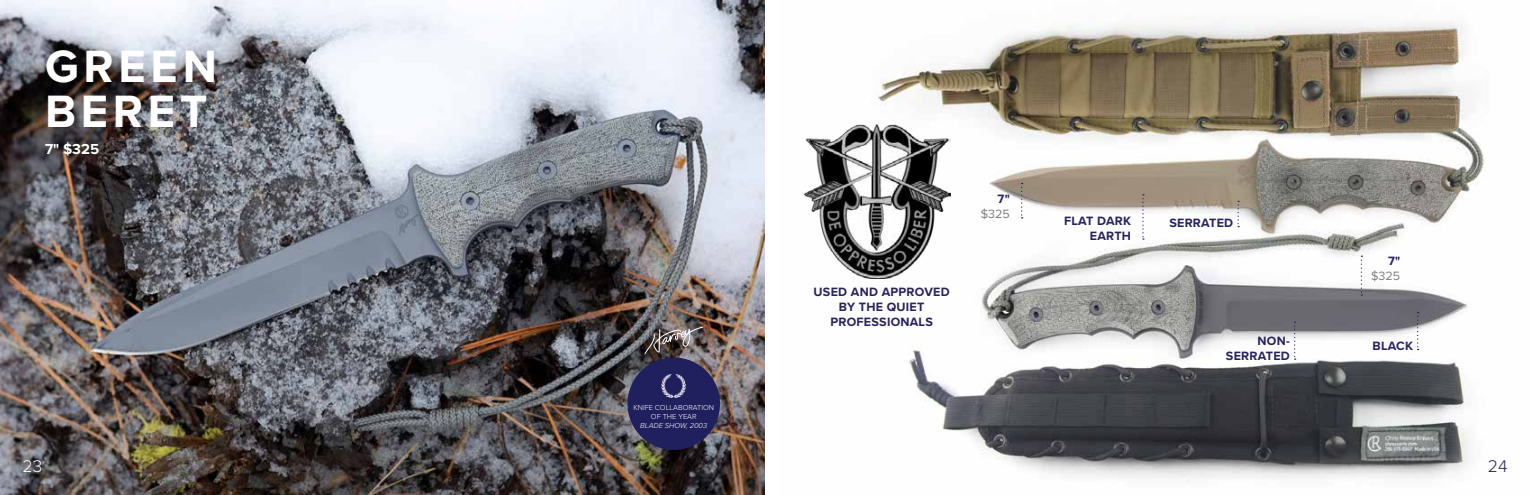
<style>
.page{position:relative;width:1530px;height:495px;background:#fff}
.page>*{position:absolute;margin:0;border:0;box-sizing:border-box;transform-origin:0 0}
.t1{font:700 47px/45px "Proxima Nova";letter-spacing:.1em;color:#fff}
.t2{font:300 17.5px "Proxima Nova";color:#fff}
.t3{font:300 17.5px "Proxima Nova";color:#21205f}
.t4{font:700 15px "Proxima Nova";color:#fff}
.t5{font:700 12.5px/15px "Proxima Nova";letter-spacing:.02em;color:#27235e;text-align:right}
.t6{font:12.5px "Proxima Nova";color:#7f8080}
.t7{font:300 7.5px/9px "Proxima Nova";color:#fff;text-align:center}
.t8{font:italic 300 7.5px "Proxima Nova";color:#fff}
</style>
<div class="page">
<img style="left:0;top:0;width:765px;height:495px">
<div style="left:628px;top:358px;width:91px;height:91px;background:#21205f;border-radius:50%"></div>
<img style="left:662px;top:374px;width:24px;height:23px">
<svg style="left:644px;top:326px;width:59px;height:28px"></svg>
<img style="left:804px;top:22px;width:681px;height:459px">
<svg style="left:1021px;top:183px;width:2px;height:35px"></svg>
<svg style="left:1238px;top:201px;width:1px;height:26px"></svg>
<svg style="left:1294px;top:322px;width:2px;height:38px"></svg>
<svg style="left:1142px;top:194px;width:2px;height:46px"></svg>
<svg style="left:1361px;top:256px;width:1px;height:40px"></svg>
<svg style="left:1417px;top:312px;width:2px;height:38px"></svg>
<img style="left:805px;top:125px;width:145px;height:154px">
<h1 class="t1" style="left:45px;top:46px;width:174px">GREEN<br>BERET</h1>
<p class="t4" style="left:45px;top:140px;width:56px">7" $325</p>
<p class="t7" style="left:633px;top:403px;width:82px">KNIFE COLLABORATION<br>OF THE YEAR</p>
<p class="t8" style="left:640px;top:421px;width:68px">BLADE SHOW, 2003</p>
<p class="t5" style="left:814px;top:284px;width:138px;text-align:center">USED AND APPROVED<br>BY THE QUIET<br>PROFESSIONALS</p>
<p class="t5" style="left:998px;top:192px;width:14px">7"</p>
<p class="t6" style="left:981px;top:207px;width:31px">$325</p>
<p class="t5" style="left:1064px;top:213px;width:68px">FLAT DARK<br>EARTH</p>
<p class="t5" style="left:1169px;top:216px;width:65px">SERRATED</p>
<p class="t5" style="left:1226px;top:334px;width:65px">NON-<br>SERRATED</p>
<p class="t5" style="left:1388px;top:254px;width:14px">7"</p>
<p class="t6" style="left:1371px;top:269px;width:31px">$325</p>
<p class="t5" style="left:1372px;top:339px;width:42px">BLACK</p>
<h2 class="t2" style="left:23px;top:456px;width:21px">23</h2>
<h2 class="t3" style="left:1488px;top:456px;width:21px">24</h2>
</div>
